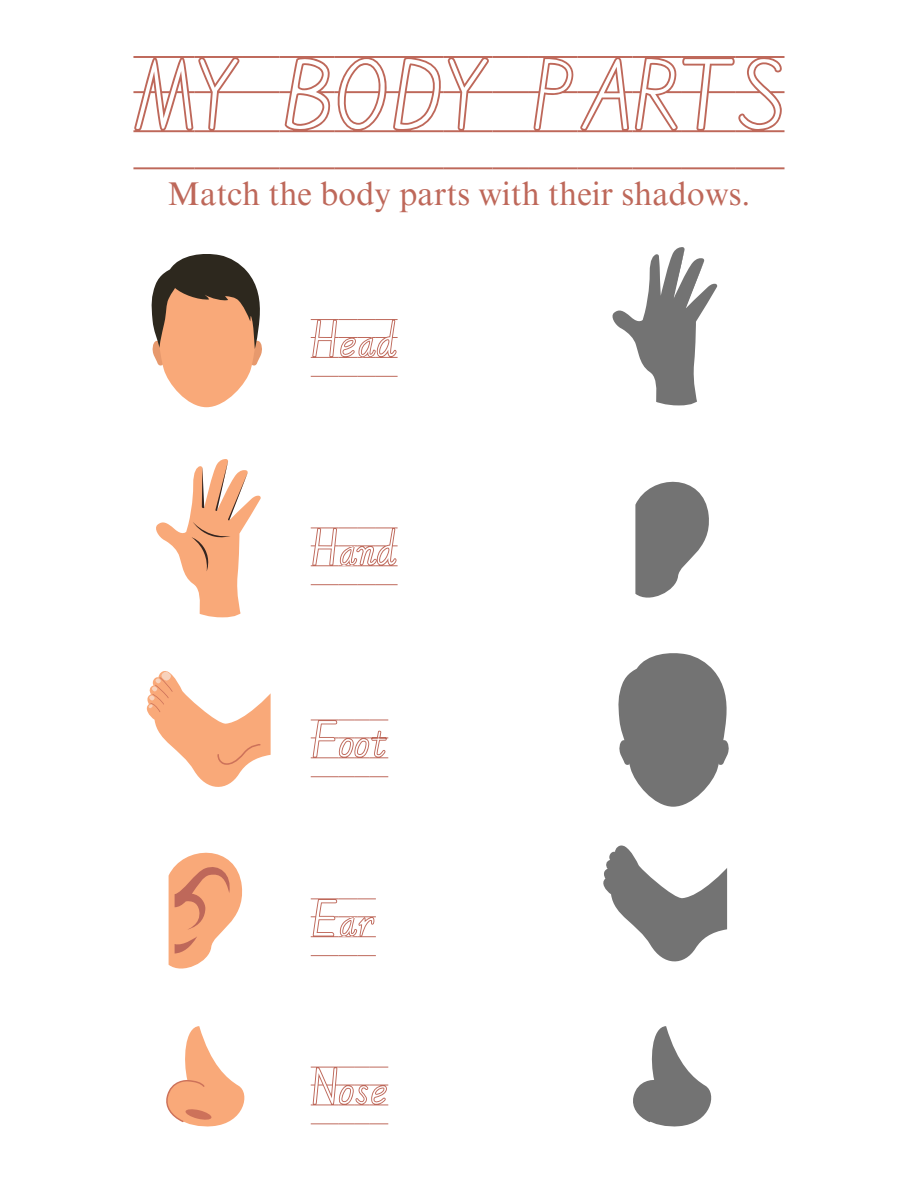
<style>
.page{position:relative;width:918px;height:1188px;background:#fff}
.page>*{position:absolute;margin:0;border:0;box-sizing:border-box;transform-origin:0 0}
.t1{font:124.65px "English Haog Si Xian Miao Xi";color:#be685a}
.t2{font:63.6px "English Haog Si Xian Miao Xi";color:#be685a}
.t3{font:32.85px "Times NRMT Pro";color:#be685a}
</style>
<div class="page">
<svg style="left:151px;top:254px;width:111px;height:153px"></svg>
<svg style="left:156px;top:459px;width:105px;height:158px"></svg>
<svg style="left:146px;top:671px;width:125px;height:116px"></svg>
<svg style="left:169px;top:852px;width:74px;height:117px"></svg>
<svg style="left:166px;top:1026px;width:79px;height:101px"></svg>
<svg style="left:618px;top:653px;width:111px;height:153px"></svg>
<svg style="left:612px;top:247px;width:106px;height:158px"></svg>
<svg style="left:603px;top:845px;width:124px;height:117px"></svg>
<svg style="left:635px;top:481px;width:74px;height:117px"></svg>
<svg style="left:633px;top:1026px;width:79px;height:101px"></svg>
<h1 class="t1" style="left:133px;top:39px;width:652px">MY BODY PARTS</h1>
<p class="t3" style="left:168px;top:181px;width:584px">Match the body parts with their shadows.</p>
<p class="t2" style="left:311px;top:310px;width:88px">HEAD</p>
<h2 class="t2" style="left:311px;top:519px;width:88px">HAND</h2>
<p class="t2" style="left:311px;top:711px;width:79px">FOOT</p>
<p class="t2" style="left:311px;top:889px;width:67px">EAR</p>
<h2 class="t2" style="left:311px;top:1058px;width:79px">NOSE</h2>
</div>
